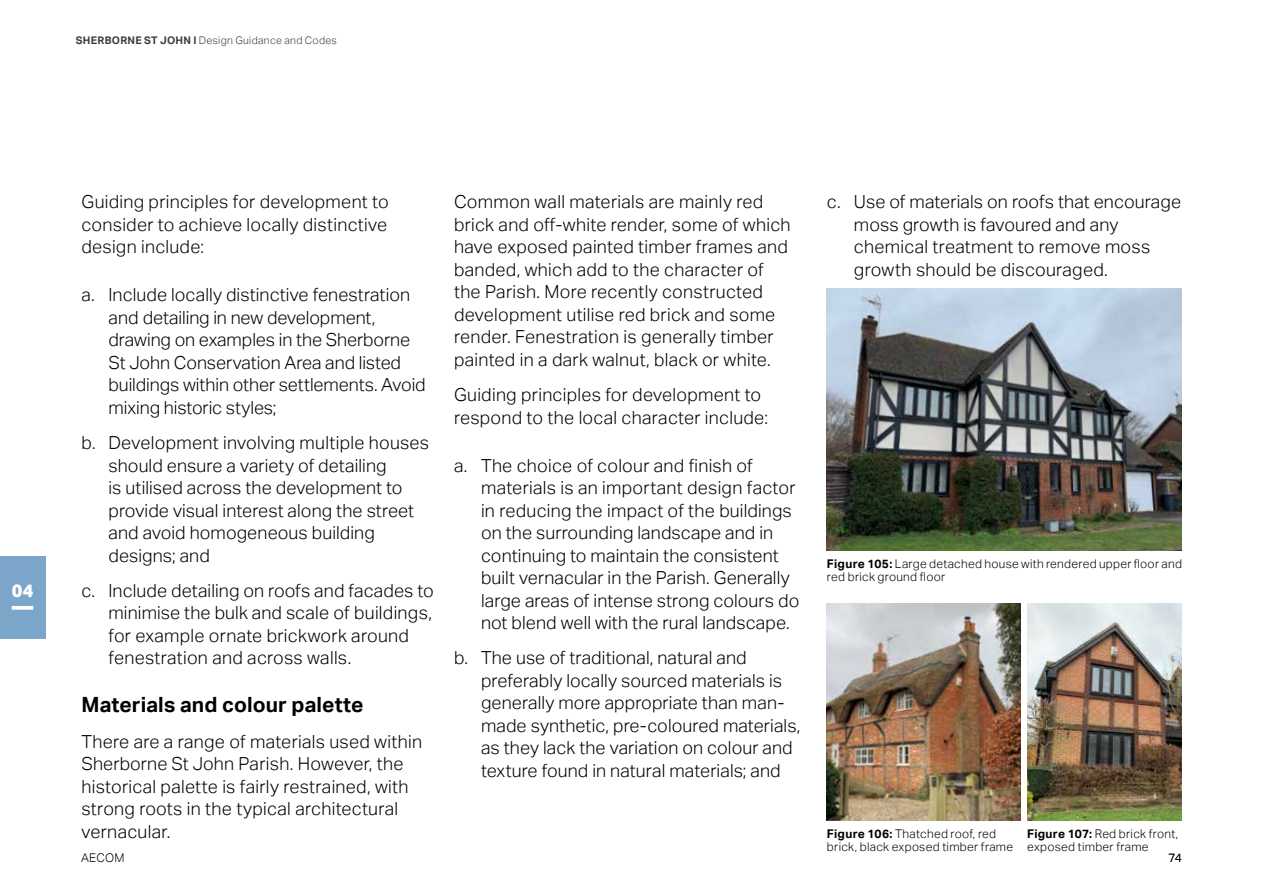
<style>
.page{position:relative;width:1263px;height:893px;background:#fff}
.page>*{position:absolute;margin:0;border:0;box-sizing:border-box;transform-origin:0 0}
.t1{font:700 21px "AECOM Sans";letter-spacing:.005em;color:#000}
.t2{font:300 18px/22.5px "AECOM Sans";letter-spacing:.01em;color:#000}
.t3{font:300 18px/22.5px "AECOM Sans";color:#020203;text-align:justify}
.t4{font:800 18px "AECOM Sans";color:#fff}
.t5{font:300 12px/13.5px "AECOM Sans";letter-spacing:.025em;color:#000}
.t6{font:300 10.5px "AECOM Sans";letter-spacing:.03em;color:#3c3c3b}
.s1{font-weight:700}
</style>
<div class="page">
<div style="left:0;top:556px;width:45px;height:83px;background:#7ba5c9"></div>
<svg style="left:12px;top:606px;width:21px;height:4px"></svg>
<img style="left:827px;top:604px;width:194px;height:217px">
<img style="left:1027px;top:604px;width:155px;height:217px">
<img style="left:827px;top:289px;width:355px;height:261px">
<p class="t6" style="left:76px;top:34px;width:263px"><span class="s1">SHERBORNE ST JOHN I</span> Design Guidance and Codes</p>
<p class="t4" style="left:12px;top:580px;width:23px">04</p>
<p class="t2" style="left:454px;top:191px;width:338px">Common wall materials are mainly red brick and off-white render, some of which have exposed painted timber frames and banded, which add to the character of the Parish. More recently constructed development utilise red brick and some render. Fenestration is generally timber painted in a dark walnut, black or white.</p>
<p class="t2" style="left:454px;top:384px;width:315px">Guiding principles for development to respond to the local character include:</p>
<p class="t2" style="left:481px;top:454px;width:320px;text-indent:-27px">a. The choice of colour and finish of materials is an important design factor in reducing the impact of the buildings on the surrounding landscape and in continuing to maintain the consistent built vernacular in the Parish. Generally large areas of intense strong colours do not blend well with the rural landscape.</p>
<p class="t2" style="left:481px;top:647px;width:321px;text-indent:-27px">b. The use of traditional, natural and preferably locally sourced materials is generally more appropriate than man&shy;made synthetic, pre-coloured materials, as they lack the variation on colour and texture found in natural materials; and</p>
<p class="t3" style="left:81px;top:191px;width:309px">Guiding principles for development to consider to achieve locally distinctive design include:</p>
<p class="t3" style="left:108px;top:284px;width:319px;text-align:left;text-indent:-27px">a. Include locally distinctive fenestration and detailing in new development, drawing on examples in the Sherborne St John Conservation Area and listed buildings within other settlements. Avoid mixing historic styles;</p>
<p class="t2" style="left:108px;top:432px;width:322px;text-indent:-27px">b. Development involving multiple houses should ensure a variety of detailing<br>is utilised across the development to provide visual interest along the street and avoid homogeneous building designs; and</p>
<p class="t2" style="left:108px;top:579px;width:327px;text-indent:-27px">c. Include detailing on roofs and facades to minimise the bulk and scale of buildings, for example ornate brickwork around fenestration and across walls.</p>
<p class="t1" style="left:81px;top:693px;width:283px">Materials and colour palette</p>
<p class="t2" style="left:81px;top:730px;width:342px">There are a range of materials used within Sherborne St John Parish. However, the historical palette is fairly restrained, with strong roots in the typical architectural vernacular.</p>
<p class="t2" style="left:854px;top:191px;width:329px;text-indent:-27px">c. Use of materials on roofs that encourage moss growth is favoured and any chemical treatment to remove moss growth should be discouraged.</p>
<p class="t5" style="left:827px;top:557px;width:356px"><span class="s1">Figure 105:</span> Large detached house with rendered upper floor and red brick ground floor</p>
<p class="t5" style="left:827px;top:827px;width:188px"><span class="s1">Figure 106:</span> Thatched roof, red brick, black exposed timber frame</p>
<p class="t5" style="left:1027px;top:827px;width:152px"><span class="s1">Figure 107:</span> Red brick front, exposed timber frame</p>
<p class="t5" style="left:81px;top:851px;width:45px">AECOM</p>
<p class="t5" style="left:1168px;top:851px;width:15px">74</p>
</div>
